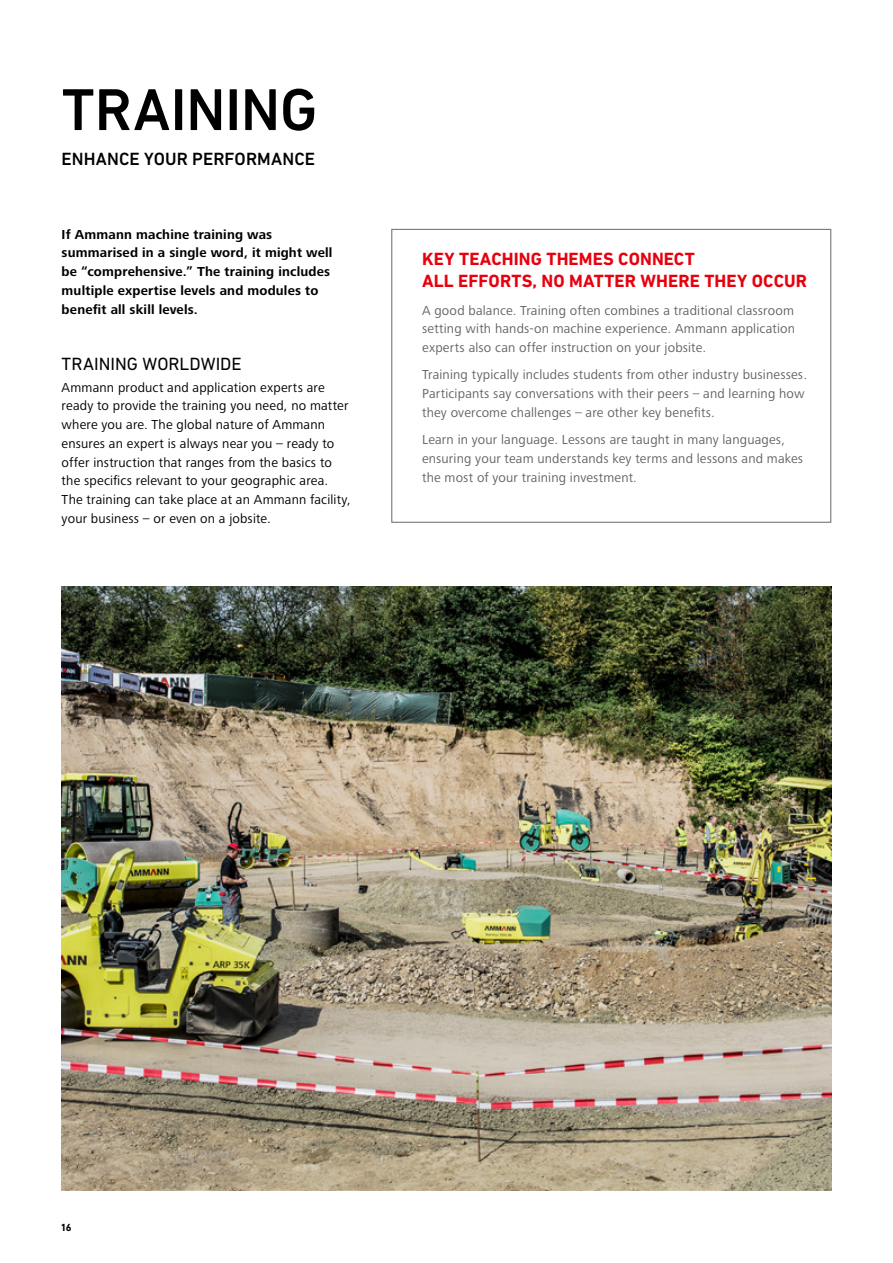
<style>
.page{position:relative;width:893px;height:1263px;background:#fff}
.page>*{position:absolute;margin:0;border:0;box-sizing:border-box;transform-origin:0 0}
.t1{font:500 60px "DIN Next LT Pro";letter-spacing:-.005em;color:#000}
.t2{font:700 18px/22.5px "DIN Next LT Pro";letter-spacing:.005em;color:#e7000e}
.t3{font:500 18px "DIN Next LT Pro";letter-spacing:.005em;color:#000}
.t4{font:18px "DIN Next LT Pro";color:#000}
.t5{font:13.5px/18.8px "Frutiger Next LTW1 G";letter-spacing:.015em;color:#626463}
.t6{font:13.5px/18.8px "Frutiger Next LTW1 G";letter-spacing:.015em;color:#000}
.t7{font:700 13.5px/18.8px "Frutiger Next LTW1 G";letter-spacing:.01em;color:#000}
.t8{font:700 10.5px "DIN Next LT Pro";color:#000}
</style>
<div class="page">
<div style="left:391px;top:229px;width:440px;height:294px;border:1px solid #757a77"></div>
<img style="left:62px;top:587px;width:769px;height:604px">
<h1 class="t1" style="left:62px;top:89px;width:257px">TRAINING</h1>
<h2 class="t3" style="left:62px;top:152px;width:255px">ENHANCE YOUR PERFORMANCE</h2>
<p class="t7" style="left:62px;top:225px;width:272px">If Ammann machine training was summarised in a single word, it might well be “comprehensive.” The training includes multiple expertise levels and modules to benefit all skill levels.</p>
<h2 class="t4" style="left:62px;top:354px;width:182px">TRAINING WORLDWIDE</h2>
<p class="t6" style="left:62px;top:378px;width:291px">Ammann product and application experts are ready to provide the training you need, no matter where you are. The global nature of Ammann ensures an expert is always near you – ready to offer instruction that ranges from the basics to the specifics relevant to your geographic area.<br>The training can take place at an Ammann facility, your business – or even on a jobsite.</p>
<h2 class="t2" style="left:422px;top:249px;width:386px">KEY TEACHING THEMES CONNECT<br>ALL EFFORTS, NO MATTER WHERE THEY OCCUR</h2>
<p class="t5" style="left:422px;top:301px;width:375px;text-align:justify">A good balance. Training often combines a traditional classroom setting with hands-on machine experience. Ammann application experts also can offer instruction on your jobsite.</p>
<p class="t5" style="left:422px;top:366px;width:386px">Training typically includes students from other industry businesses.<br>Participants say conversations with their peers – and learning how they overcome challenges – are other key benefits.</p>
<p class="t5" style="left:422px;top:431px;width:383px">Learn in your language. Lessons are taught in many languages, ensuring your team understands key terms and lessons and makes the most of your training investment.</p>
<p class="t8" style="left:62px;top:1223px;width:11px">16</p>
</div>
